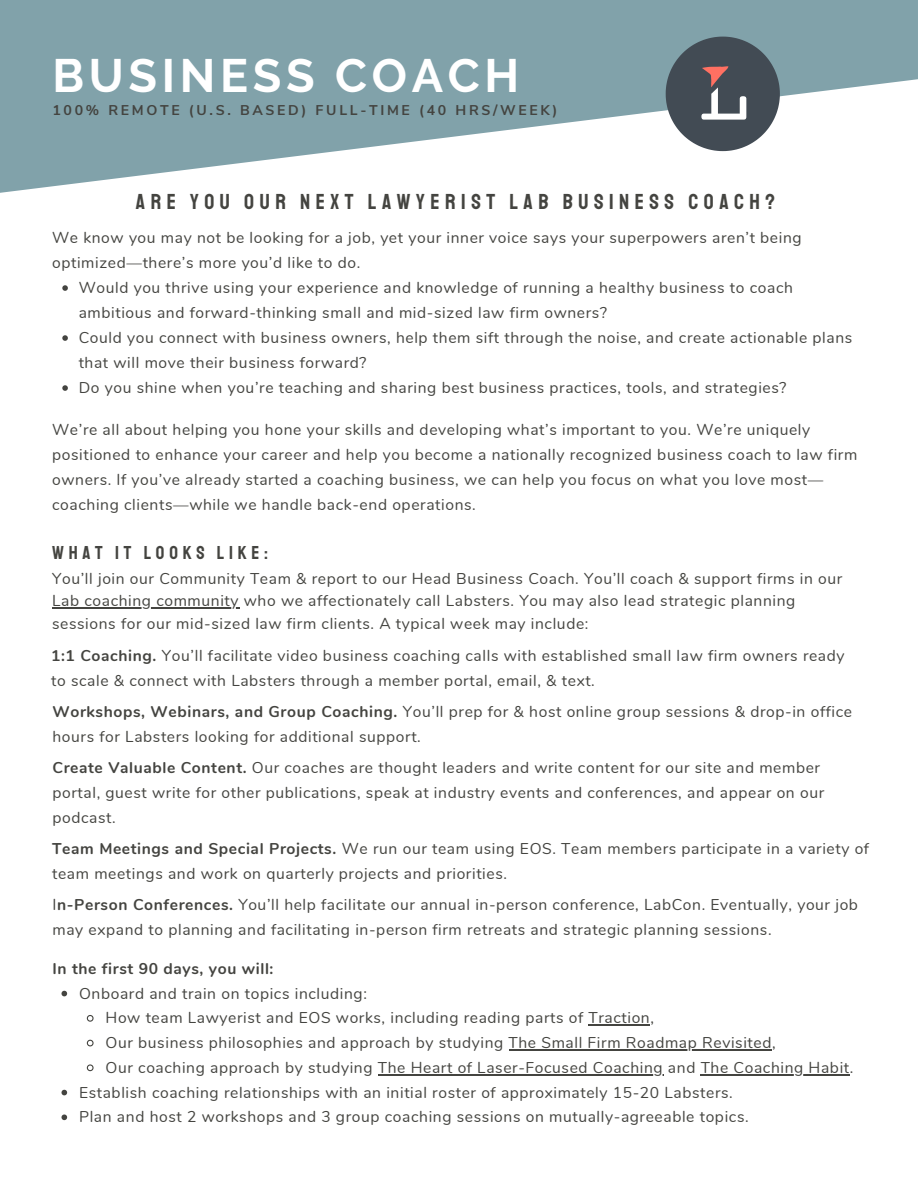
<style>
.page{position:relative;width:918px;height:1188px;background:#fff}
.page>*{position:absolute;margin:0;border:0;box-sizing:border-box;transform-origin:0 0}
.t1{font:700 46.65px "Raleway";letter-spacing:.1em;color:#fff}
.t2{font:21.9px "Staatliches";letter-spacing:.25em;color:#444440}
.t3{font:18.9px "Staatliches";letter-spacing:.25em;color:#444440}
.t4{font:15.6px/25px "Nunito";letter-spacing:.04em;color:#444440}
.t5{font:700 15.6px "Nunito";letter-spacing:.04em;color:#444440}
.t6{font:700 14.1px "Nunito Sans";letter-spacing:.19em;color:#444440}
.s1{font-weight:700}
</style>
<div class="page">
<svg style="left:0;top:0;width:918px;height:193px;fill:#81a2aa"></svg>
<svg style="left:666px;top:37px;width:114px;height:114px;background:#676f76"></svg>
<svg style="left:62px;top:285px;width:6px;height:6px"></svg>
<svg style="left:62px;top:335px;width:6px;height:6px"></svg>
<svg style="left:62px;top:385px;width:6px;height:6px"></svg>
<hr style="left:52px;top:607px;width:187px;height:1px;background:#444440">
<svg style="left:62px;top:991px;width:5px;height:5px"></svg>
<svg style="left:86px;top:1015px;width:8px;height:7px"></svg>
<hr style="left:588px;top:1025px;width:62px;height:1px;background:#444440">
<svg style="left:86px;top:1039px;width:8px;height:8px"></svg>
<hr style="left:509px;top:1049px;width:189px;height:1px;background:#444440">
<hr style="left:698px;top:1049px;width:74px;height:1px;background:#444440">
<svg style="left:86px;top:1064px;width:8px;height:8px"></svg>
<hr style="left:378px;top:1074px;width:285px;height:1px;background:#444440">
<hr style="left:701px;top:1074px;width:149px;height:1px;background:#444440">
<svg style="left:62px;top:1090px;width:5px;height:5px"></svg>
<svg style="left:62px;top:1115px;width:5px;height:5px"></svg>
<h1 class="t1" style="left:53px;top:49px;width:468px">BUSINESS COACH</h1>
<p class="t6" style="left:53px;top:100px;width:507px">100% REMOTE (U.S. BASED) FULL-TIME (40 HRS/WEEK)</p>
<h2 class="t2" style="left:136px;top:187px;width:641px">ARE YOU OUR NEXT LAWYERIST LAB BUSINESS COACH?</h2>
<p class="t4" style="left:52px;top:224px;width:751px">We know you may not be looking for a job, yet your inner voice says your superpowers aren’t being optimized—there’s more you’d like to do.</p>
<p class="t4" style="left:79px;top:274px;width:775px">Would you thrive using your experience and knowledge of running a healthy business to coach ambitious and forward-thinking small and mid-sized law firm owners?<br>Could you connect with business owners, help them sift through the noise, and create actionable plans that will move their business forward?<br>Do you shine when you’re teaching and sharing best business practices, tools, and strategies?</p>
<p class="t4" style="left:52px;top:416px;width:807px">We’re all about helping you hone your skills and developing what’s important to you. We’re uniquely positioned to enhance your career and help you become a nationally recognized business coach to law firm owners. If you’ve already started a coaching business, we can help you focus on what you love most— coaching clients—while we handle back-end operations.</p>
<p class="t3" style="left:52px;top:540px;width:217px">WHAT IT LOOKS LIKE:</p>
<p class="t4" style="left:52px;top:566px;width:792px;line-height:22.5px">You’ll join our Community Team &amp; report to our Head Business Coach. You’ll coach &amp; support firms in our<br>Lab coaching community who we affectionately call Labsters. You may also lead strategic planning sessions for our mid-sized law firm clients. A typical week may include:</p>
<p class="t4" style="left:51px;top:643px;width:795px"><span class="s1">1:1 Coaching.</span> You’ll facilitate video business coaching calls with established small law firm owners ready to scale &amp; connect with Labsters through a member portal, email, &amp; text.</p>
<p class="t4" style="left:53px;top:699px;width:801px"><span class="s1">Workshops, Webinars, and Group Coaching.</span> You’ll prep for &amp; host online group sessions &amp; drop-in office hours for Labsters looking for additional support.</p>
<p class="t4" style="left:53px;top:755px;width:773px"><span class="s1">Create Valuable Content.</span> Our coaches are thought leaders and write content for our site and member portal, guest write for other publications, speak at industry events and conferences, and appear on our podcast.</p>
<p class="t4" style="left:52px;top:835px;width:818px"><span class="s1">Team Meetings and Special Projects.</span> We run our team using EOS. Team members participate in a variety of team meetings and work on quarterly projects and priorities.</p>
<p class="t4" style="left:53px;top:891px;width:807px">I<span class="s1">n-Person Conferences.</span> You’ll help facilitate our annual in-person conference, LabCon. Eventually, your job may expand to planning and facilitating in-person firm retreats and strategic planning sessions.</p>
<p class="t5" style="left:53px;top:957px;width:222px">In the first 90 days, you will:</p>
<p class="t4" style="left:79px;top:980px;width:289px">Onboard and train on topics including:</p>
<p class="t4" style="left:106px;top:1005px;width:550px">How team Lawyerist and EOS works, including reading parts of Traction,</p>
<p class="t4" style="left:106px;top:1029px;width:672px">Our business philosophies and approach by studying The Small Firm Roadmap Revisited,</p>
<p class="t4" style="left:106px;top:1054px;width:749px">Our coaching approach by studying The Heart of Laser-Focused Coaching and The Coaching Habit.</p>
<p class="t4" style="left:79px;top:1079px;width:655px">Establish coaching relationships with an initial roster of approximately 15-20 Labsters.</p>
<p class="t4" style="left:79px;top:1104px;width:671px">Plan and host 2 workshops and 3 group coaching sessions on mutually-agreeable topics.</p>
</div>
